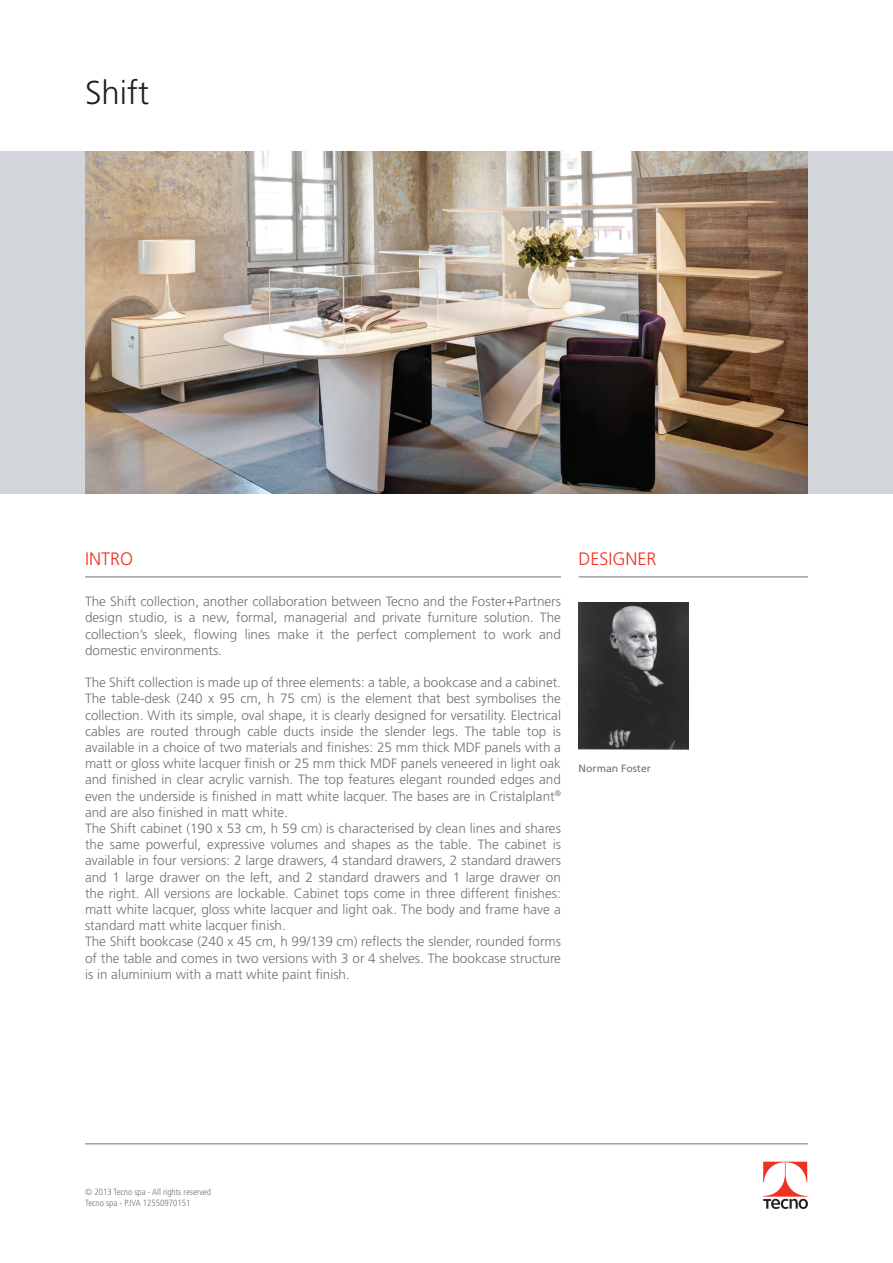
<style>
.page{position:relative;width:893px;height:1263px;background:#fff}
.page>*{position:absolute;margin:0;border:0;box-sizing:border-box;transform-origin:0 0}
.t1{font:300 33px "Frutiger LT";color:#231f20}
.t2{font:300 18px "Frutiger LT";color:#ef3122}
.t3{font:300 13.5px/16.2px "Frutiger LT";color:#6a747b;text-align:justify}
.t4{font:10.5px "Frutiger LT";color:#6a747b}
.t5{font:300 condensed 9px/10.8px "Frutiger LT";color:#6a747b}
</style>
<div class="page">
<div style="left:0;top:151px;width:893px;height:343px;background:#d2d6da"></div>
<img style="left:85px;top:151px;width:723px;height:343px">
<img style="left:579px;top:602px;width:110px;height:148px">
<svg style="left:763px;top:1162px;width:45px;height:47px"></svg>
<hr style="left:579px;top:577px;width:229px;height:1px;background:#6a747b">
<hr style="left:85px;top:577px;width:476px;height:1px;background:#6a747b">
<hr style="left:85px;top:1143px;width:723px;height:1px;background:#6a747b">
<h1 class="t1" style="left:85px;top:74px;width:66px">Shift</h1>
<h2 class="t2" style="left:85px;top:549px;width:50px">INTRO</h2>
<h2 class="t2" style="left:579px;top:549px;width:80px">DESIGNER</h2>
<p class="t3" style="left:85px;top:594px;width:477px">The Shift collection, another collaboration between Tecno and the Foster+Partners design studio, is a new, formal, managerial and private furniture solution. The collection’s sleek, flowing lines make it the perfect complement to work and domestic environments.</p>
<p class="t3" style="left:85px;top:675px;width:477px;text-align:left">The Shift collection is made up of three elements: a table, a bookcase and a cabinet.<br>The table-desk (240 x 95 cm, h 75 cm) is the element that best symbolises the collection. With its simple, oval shape, it is clearly designed for versatility. Electrical cables are routed through cable ducts inside the slender legs. The table top is available in a choice of two materials and finishes: 25 mm thick MDF panels with a matt or gloss white lacquer finish or 25 mm thick MDF panels veneered in light oak and finished in clear acrylic varnish. The top features elegant rounded edges and even the underside is finished in matt white lacquer. The bases are in Cristalplant<sup>® </sup>and are also finished in matt white.<br>The Shift cabinet (190 x 53 cm, h 59 cm) is characterised by clean lines and shares the same powerful, expressive volumes and shapes as the table. The cabinet is available in four versions: 2 large drawers, 4 standard drawers, 2 standard drawers and 1 large drawer on the left, and 2 standard drawers and 1 large drawer on the right. All versions are lockable. Cabinet tops come in three different finishes: matt white lacquer, gloss white lacquer and light oak. The body and frame have a standard matt white lacquer finish.<br>The Shift bookcase (240 x 45 cm, h 99/139 cm) reflects the slender, rounded forms of the table and comes in two versions with 3 or 4 shelves. The bookcase structure is in aluminium with a matt white paint finish.</p>
<p class="t4" style="left:579px;top:762px;width:74px">Norman Foster</p>
<p class="t5" style="left:85px;top:1187px;width:127px">© 2013 Tecno spa - All rights reserved<br>Tecno spa - P.IVA 12550970151</p>
</div>
